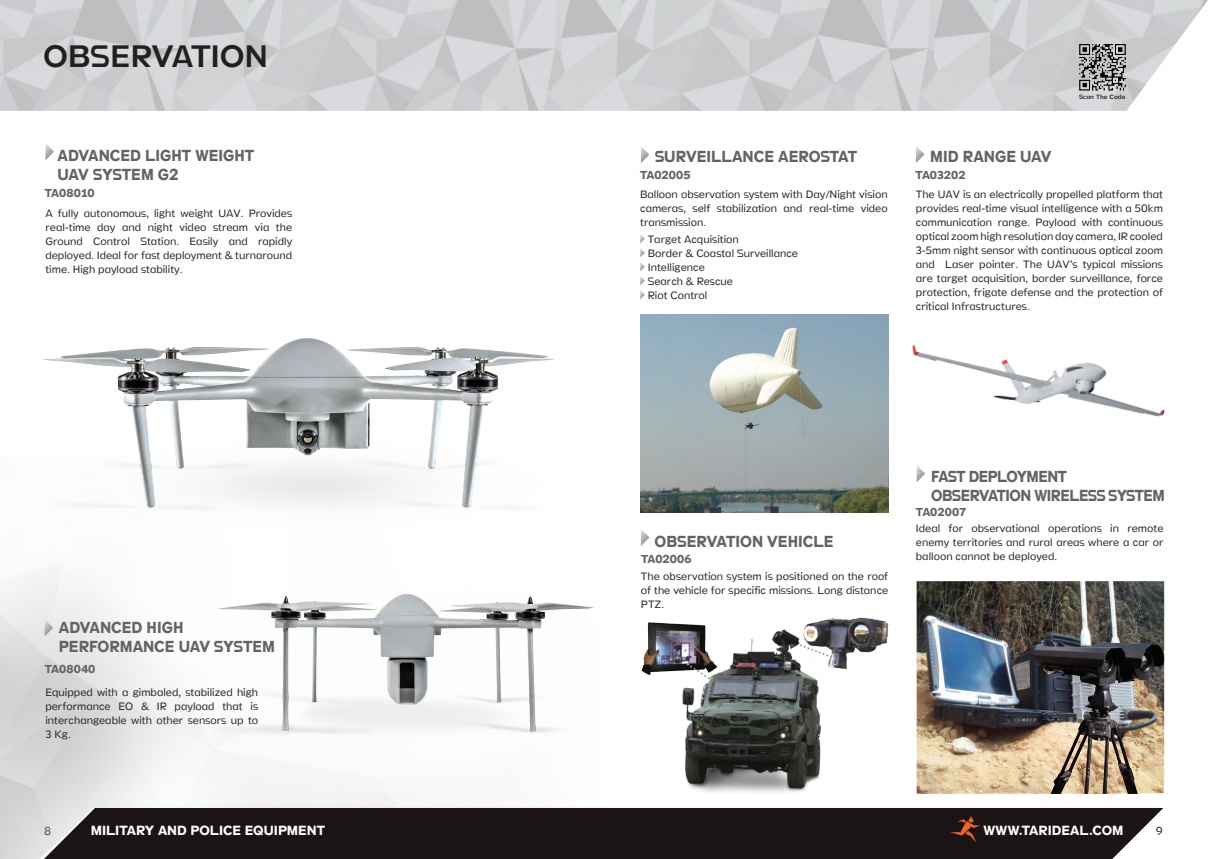
<style>
.page{position:relative;width:1208px;height:859px;background:#fff}
.page>*{position:absolute;margin:0;border:0;box-sizing:border-box;transform-origin:0 0}
.t1{font:300 31.5px "Stamen";letter-spacing:-.005em;color:#231f20}
.t2{font:700 16.2px/19px "Stamen";letter-spacing:-.005em;color:#636366;scale:.94 1}
.t3{font:700 16.2px/19px "Stamen";letter-spacing:-.03em;color:#636366;scale:.91 1}
.t4{font:700 13.5px "Stamen";color:#fff}
.t5{font:700 11.7px "Stamen";letter-spacing:-.01em;color:#636366}
.t6{font:200 11.7px "Stamen";color:#231f20}
.t7{font:200 10.8px/14px "Stamen";color:#231f20;text-align:justify}
.t8{font:300 6.3px "Stamen";color:#231f20}
</style>
<div class="page">
<div style="left:603px;top:808px;width:560px;height:51px;background:#1a1415"></div>
<img style="left:0;top:0;width:1208px;height:111px">
<svg style="left:950px;top:816px;width:30px;height:26px"></svg>
<img style="left:1077px;top:43px;width:50px;height:49px">
<img style="left:0;top:564px;width:603px;height:295px">
<svg style="left:916px;top:466px;width:9px;height:16px"></svg>
<img style="left:916px;top:581px;width:248px;height:213px">
<svg style="left:641px;top:147px;width:8px;height:16px"></svg>
<svg style="left:641px;top:529px;width:8px;height:17px"></svg>
<img style="left:805px;top:617px;width:83px;height:51px">
<img style="left:641px;top:622px;width:65px;height:54px">
<svg style="left:827px;top:640px;width:8px;height:19px"></svg>
<img style="left:1032px;top:646px;width:105px;height:148px">
<img style="left:640px;top:315px;width:248px;height:198px">
<img style="left:663px;top:628px;width:164px;height:165px">
<svg style="left:640px;top:234px;width:5px;height:65px"></svg>
<svg style="left:916px;top:146px;width:8px;height:17px"></svg>
<img style="left:912px;top:344px;width:253px;height:73px">
<svg style="left:45px;top:144px;width:9px;height:16px"></svg>
<svg style="left:45px;top:619px;width:8px;height:17px"></svg>
<img style="left:43px;top:338px;width:511px;height:172px">
<img style="left:212px;top:593px;width:387px;height:150px">
<h1 class="t1" style="left:43px;top:32px;width:226px">OBSERVATION</h1>
<h2 class="t2" style="left:58px;top:145px;width:211px">ADVANCED LIGHT WEIGHT<br>UAV SYSTEM G2</h2>
<p class="t5" style="left:45px;top:184px;width:52px">TA08010</p>
<p class="t7" style="left:45px;top:206px;width:248px">A fully autonomous, light weight UAV. Provides real-time day and night video stream via the Ground Control Station. Easily and rapidly deployed. Ideal for fast deployment &amp; turnaround time. High payload stability.</p>
<h2 class="t2" style="left:59px;top:618px;width:231px">ADVANCED HIGH<br>PERFORMANCE UAV SYSTEM</h2>
<p class="t7" style="left:45px;top:685px;width:214px">Equipped with a gimbaled, stabilized high performance EO &amp; IR payload that is interchangeable with other sensors up to 3 Kg.</p>
<p class="t5" style="left:45px;top:660px;width:52px">TA08040</p>
<h2 class="t2" style="left:655px;top:146px;width:217px">SURVEILLANCE AEROSTAT</h2>
<p class="t5" style="left:640px;top:166px;width:52px">TA02005</p>
<p class="t7" style="left:640px;top:187px;width:249px">Balloon observation system with Day/Night vision cameras, self stabilization and real-time video transmission.</p>
<p class="t7" style="left:648px;top:232px;width:152px;text-align:left">Target Acquisition<br>Border &amp; Coastal Surveillance<br>Intelligence<br>Search &amp; Rescue<br>Riot Control</p>
<p class="t8" style="left:1079px;top:91px;width:48px">Scan The Code</p>
<h2 class="t2" style="left:930px;top:146px;width:131px">MID RANGE UAV</h2>
<p class="t7" style="left:916px;top:188px;width:249px">The UAV is an electrically propelled platform that provides real-time visual intelligence with a 50km communication range. Payload with continuous optical zoom high resolution day camera, IR cooled 3-5mm night sensor with continuous optical zoom and Laser pointer. The UAV’s typical missions are target acquisition, border surveillance, force protection, frigate defense and the protection of critical Infrastructures.</p>
<p class="t5" style="left:915px;top:166px;width:52px">TA03202</p>
<h2 class="t2" style="left:654px;top:531px;width:192px">OBSERVATION VEHICLE</h2>
<p class="t7" style="left:641px;top:569px;width:249px">The observation system is positioned on the roof of the vehicle for specific missions. Long distance PTZ.</p>
<p class="t5" style="left:641px;top:550px;width:52px">TA02006</p>
<h2 class="t3" style="left:931px;top:466px;width:258px">FAST DEPLOYMENT<br>OBSERVATION WIRELESS SYSTEM</h2>
<p class="t5" style="left:916px;top:503px;width:52px">TA02007</p>
<p class="t7" style="left:916px;top:521px;width:249px">Ideal for observational operations in remote enemy territories and rural areas where a car or balloon cannot be deployed.</p>
<p class="t6" style="left:44px;top:823px;width:9px">8</p>
<p class="t4" style="left:91px;top:820px;width:236px">MILITARY AND POLICE EQUIPMENT</p>
<p class="t4" style="left:983px;top:820px;width:142px">WWW.TARIDEAL.COM</p>
<p class="t6" style="left:1156px;top:824px;width:9px">9</p>
</div>
